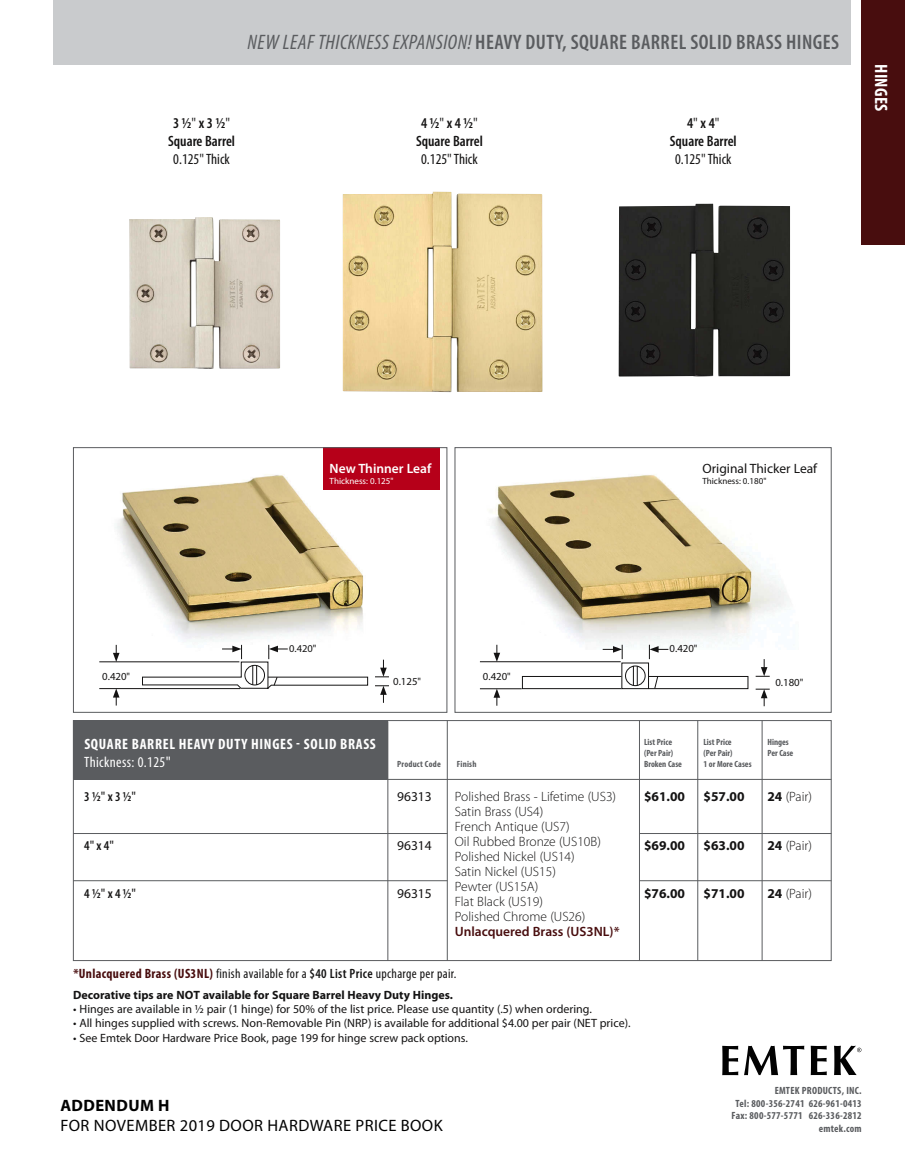
<style>
.page{position:relative;width:905px;height:1175px;background:#fff}
.page>*{position:absolute;margin:0;border:0;box-sizing:border-box;transform-origin:0 0}
.t1{font:600 condensed 21px "Myriad Pro";letter-spacing:.02em;color:#5a5c5f}
.t2{font:700 condensed 18px "Myriad Pro";letter-spacing:.02em;color:#fff}
.t3{font:16.5px "Myriad Pro";letter-spacing:.025em;color:#020202}
.t4{font:700 16.5px "Myriad Pro";letter-spacing:.025em;color:#020202}
.t5{font:600 condensed 15px "Myriad Pro";color:#141313}
.t6{font:700 condensed 15px "Myriad Pro";letter-spacing:.045em;color:#fff}
.t7{font:condensed 15px "Myriad Pro";color:#141313}
.t8{font:condensed 15px "Myriad Pro";letter-spacing:.025em;color:#fff}
.t9{font:300 13.5px "Myriad Pro";color:#141313}
.t10{font:condensed 13.5px "Myriad Pro";letter-spacing:.025em;color:#141313}
.t11{font:700 13.5px "Myriad Pro";color:#141313}
.t12{font:13.5px "Myriad Pro";color:#141313}
.t13{font:600 condensed 13.5px "Myriad Pro";color:#141313}
.t14{font:600 13.5px "Myriad Pro";color:#480d0e}
.t15{font:600 13.5px "Myriad Pro";color:#fff}
.t16{font:12px "Myriad Pro";color:#141313}
.t17{font:700 12px "Myriad Pro";color:#141313}
.t18{font:10.8px "Myriad Pro";color:#141313}
.t19{font:700 condensed 10.5px "Myriad Pro";letter-spacing:.025em;color:#5a5c5f}
.t20{font:10.5px "Myriad Pro";color:#141313}
.t21{font:700 condensed 9px "Myriad Pro";color:#5a5c5f}
.t22{font:9px "Myriad Pro";color:#fff}
.t23{font:9px "Myriad Pro";color:#141313}
.t24{font:700 condensed 9px "Myriad Pro";letter-spacing:.025em;color:#5a5c5f}
.s1{font-weight:400;font-style:italic}
.s2{font-weight:400}
.s3{font-size:10.5px}
.s4{font-stretch:normal}
.s5{font-weight:400;font-stretch:normal}
.s6{font-weight:700;color:#480d0e}
.s7{font-weight:600}
.s8{font-weight:700}
</style>
<div class="page">
<img style="left:490px;top:474px;width:299px;height:175px">
<img style="left:115px;top:474px;width:248px;height:171px">
<div style="left:323px;top:447px;width:117px;height:43px;background:#b60019"></div>
<div style="left:54px;top:0;width:796px;height:65px;background:#c9cbcd"></div>
<svg style="left:722px;top:1045px;width:16px;height:30px"></svg>
<svg style="left:744px;top:1045px;width:60px;height:30px"></svg>
<svg style="left:810px;top:1045px;width:16px;height:30px"></svg>
<svg style="left:834px;top:1045px;width:27px;height:30px"></svg>
<div style="left:861px;top:0;width:43px;height:244px;background:#480d0e"></div>
<img style="left:618px;top:204px;width:172px;height:172px">
<img style="left:129px;top:217px;width:151px;height:152px">
<img style="left:342px;top:192px;width:200px;height:200px">
<div style="left:73px;top:720px;width:315px;height:59px;background:#5a5c5f"></div>
<div style="left:73px;top:720px;width:758px;height:240px;border:1px solid #5a5c5f"></div>
<hr style="left:387px;top:721px;width:1px;height:239px;background:#5a5c5f">
<hr style="left:447px;top:720px;width:1px;height:240px;background:#5a5c5f">
<hr style="left:761px;top:720px;width:1px;height:240px;background:#5a5c5f">
<hr style="left:697px;top:720px;width:1px;height:240px;background:#5a5c5f">
<hr style="left:639px;top:720px;width:1px;height:240px;background:#5a5c5f">
<hr style="left:73px;top:779px;width:758px;height:1px;background:#5a5c5f">
<hr style="left:73px;top:833px;width:374px;height:1px;background:#5a5c5f">
<hr style="left:73px;top:880px;width:374px;height:1px;background:#5a5c5f">
<hr style="left:639px;top:833px;width:192px;height:1px;background:#5a5c5f">
<hr style="left:639px;top:880px;width:192px;height:1px;background:#5a5c5f">
<div style="left:73px;top:447px;width:374px;height:265px;border:1px solid #5a5c5f"></div>
<hr style="left:99px;top:661px;width:140px;height:1px;background:#141313">
<hr style="left:99px;top:688px;width:141px;height:1px;background:#141313">
<svg style="left:113px;top:645px;width:6px;height:17px"></svg>
<svg style="left:375px;top:659px;width:14px;height:18px"></svg>
<svg style="left:113px;top:688px;width:6px;height:17px"></svg>
<svg style="left:375px;top:685px;width:14px;height:18px"></svg>
<svg style="left:142px;top:645px;width:226px;height:44px"></svg>
<div style="left:621px;top:662px;width:28px;height:27px;border:1px solid #141313"></div>
<div style="left:522px;top:676px;width:100px;height:13px;border:1px solid #141313"></div>
<div style="left:648px;top:676px;width:100px;height:13px;border:1px solid #141313"></div>
<svg style="left:653px;top:676px;width:5px;height:13px"></svg>
<div style="left:625px;top:665px;width:20px;height:21px;border:1px solid #141313;border-radius:50%"></div>
<hr style="left:480px;top:661px;width:140px;height:1px;background:#141313">
<hr style="left:480px;top:688px;width:41px;height:1px;background:#141313">
<svg style="left:649px;top:645px;width:19px;height:14px"></svg>
<svg style="left:602px;top:645px;width:21px;height:14px"></svg>
<svg style="left:493px;top:645px;width:7px;height:17px"></svg>
<svg style="left:755px;top:659px;width:14px;height:18px"></svg>
<svg style="left:493px;top:688px;width:7px;height:17px"></svg>
<svg style="left:755px;top:689px;width:14px;height:17px"></svg>
<svg style="left:633px;top:666px;width:5px;height:19px"></svg>
<p class="t1" style="left:247px;top:30px;width:593px"><span class="s1">NEW LEAF THICKNESS EXPANSION!</span> HEAVY DUTY, SQUARE BARREL SOLID BRASS HINGES</p>
<p class="t5" style="left:173px;top:114px;width:58px">3 1/2<span class="s2">"</span> x 3 1/2<span class="s2">"</span></p>
<p class="t5" style="left:168px;top:132px;width:68px">Square Barrel</p>
<p class="t7" style="left:173px;top:150px;width:58px">0.125" Thick</p>
<p class="t5" style="left:421px;top:114px;width:58px">4 1/2<span class="s2">"</span> x 4 1/2<span class="s2">"</span></p>
<p class="t5" style="left:416px;top:132px;width:68px">Square Barrel</p>
<p class="t7" style="left:421px;top:150px;width:58px">0.125" Thick</p>
<p class="t5" style="left:687px;top:114px;width:34px">4<span class="s2">"</span> x 4<span class="s2">"</span></p>
<p class="t5" style="left:669px;top:132px;width:68px">Square Barrel</p>
<p class="t7" style="left:675px;top:150px;width:58px">0.125" Thick</p>
<p class="t2" style="left:892px;top:64px;width:49px;rotate:90deg">HINGES</p>
<p class="t15" style="left:329px;top:460px;width:103px">New Thinner Leaf</p>
<p class="t22" style="left:329px;top:475px;width:65px">Thickness: 0.125"</p>
<p class="t12" style="left:702px;top:460px;width:116px">Original Thicker Leaf</p>
<p class="t23" style="left:702px;top:475px;width:65px">Thickness: 0.180"</p>
<p class="t18" style="left:102px;top:669px;width:29px">0.420<span class="s3">"</span></p>
<p class="t20" style="left:289px;top:642px;width:29px">0.420"</p>
<p class="t18" style="left:393px;top:674px;width:29px">0.125<span class="s3">"</span></p>
<p class="t18" style="left:483px;top:669px;width:29px">0.420<span class="s3">"</span></p>
<p class="t18" style="left:669px;top:642px;width:29px">0.420<span class="s3">"</span></p>
<p class="t18" style="left:775px;top:675px;width:29px">0.180<span class="s3">"</span></p>
<p class="t6" style="left:84px;top:734px;width:293px">SQUARE BARREL HEAVY DUTY HINGES - SOLID BRASS</p>
<p class="t8" style="left:84px;top:752px;width:88px">Thickness: 0.125<span class="s4">"</span></p>
<p class="t13" style="left:84px;top:788px;width:53px">3 1/2<span class="s5">"</span> x 3 1/2<span class="s5">"</span></p>
<p class="t13" style="left:84px;top:837px;width:31px">4<span class="s5">"</span> x 4<span class="s5">"</span></p>
<p class="t13" style="left:84px;top:885px;width:53px">4 1/2<span class="s5">"</span> x 4 1/2<span class="s5">"</span></p>
<p class="t24" style="left:397px;top:758px;width:45px">Product Code</p>
<p class="t21" style="left:457px;top:758px;width:21px">Finish</p>
<p class="t12" style="left:397px;top:788px;width:36px">96313</p>
<p class="t12" style="left:397px;top:836px;width:36px">96314</p>
<p class="t12" style="left:397px;top:885px;width:36px">96315</p>
<p class="t9" style="left:455px;top:789px;width:163px">Polished Brass - Lifetime (US3)</p>
<p class="t9" style="left:455px;top:804px;width:90px">Satin Brass (US4)</p>
<p class="t9" style="left:455px;top:819px;width:116px">French Antique (US7)</p>
<p class="t9" style="left:455px;top:834px;width:148px">Oil Rubbed Bronze (US10B)</p>
<p class="t9" style="left:455px;top:849px;width:121px">Polished Nickel (US14)</p>
<p class="t9" style="left:455px;top:864px;width:103px">Satin Nickel (US15)</p>
<p class="t9" style="left:455px;top:879px;width:85px">Pewter (US15A)</p>
<p class="t9" style="left:455px;top:894px;width:90px">Flat Black (US19)</p>
<p class="t9" style="left:455px;top:909px;width:132px">Polished Chrome (US26)</p>
<p class="t14" style="left:455px;top:923px;width:166px">Unlacquered Brass (US3NL)*</p>
<p class="t10" style="left:73px;top:965px;width:384px"><span class="s6">*Unlacquered Brass (US3NL)</span> finish available for a <span class="s7">$40 List Price</span> upcharge per pair.</p>
<p class="t17" style="left:73px;top:986px;width:381px">Decorative tips are NOT available for Square Barrel Heavy Duty Hinges.</p>
<p class="t16" style="left:73px;top:1001px;width:520px">• Hinges are available in ½ pair (1 hinge) for 50% of the list price. Please use quantity (.5) when ordering.</p>
<p class="t16" style="left:73px;top:1015px;width:559px">• All hinges supplied with screws. Non-Removable Pin (NRP) is available for additional $4.00 per pair (NET price).</p>
<p class="t16" style="left:73px;top:1030px;width:396px">• See Emtek Door Hardware Price Book, page 199 for hinge screw pack options.</p>
<p class="t21" style="left:644px;top:736px;width:30px">List Price</p>
<p class="t21" style="left:644px;top:747px;width:30px">(Per Pair)</p>
<p class="t21" style="left:644px;top:758px;width:39px">Broken Case</p>
<p class="t11" style="left:644px;top:787px;width:42px">$61.00</p>
<p class="t11" style="left:644px;top:836px;width:42px">$69.00</p>
<p class="t11" style="left:644px;top:885px;width:42px">$76.00</p>
<p class="t4" style="left:60px;top:1094px;width:111px">ADDENDUM H</p>
<p class="t3" style="left:60px;top:1114px;width:384px">FOR NOVEMBER 2019 DOOR HARDWARE PRICE BOOK</p>
<p class="t21" style="left:703px;top:736px;width:30px">List Price</p>
<p class="t21" style="left:703px;top:747px;width:30px">(Per Pair)</p>
<p class="t21" style="left:703px;top:758px;width:50px">1 or More Cases</p>
<p class="t11" style="left:703px;top:787px;width:42px">$57.00</p>
<p class="t11" style="left:703px;top:836px;width:42px">$63.00</p>
<p class="t11" style="left:703px;top:885px;width:42px">$71.00</p>
<p class="t21" style="left:767px;top:736px;width:23px">Hinges</p>
<p class="t21" style="left:767px;top:747px;width:27px">Per Case</p>
<p class="t9" style="left:767px;top:789px;width:46px"><span class="s8">24</span> (Pair)</p>
<p class="t9" style="left:767px;top:837px;width:46px"><span class="s8">24</span> (Pair)</p>
<p class="t9" style="left:767px;top:886px;width:46px"><span class="s8">24</span> (Pair)</p>
<p class="t19" style="left:774px;top:1084px;width:88px">EMTEK PRODUCTS, INC.</p>
<p class="t19" style="left:735px;top:1096px;width:128px">Tel: 800-356-2741 626-961-0413</p>
<p class="t19" style="left:731px;top:1109px;width:132px">Fax: 800-577-5771 626-336-2812</p>
<p class="t19" style="left:818px;top:1121px;width:45px">emtek.com</p>
</div>
